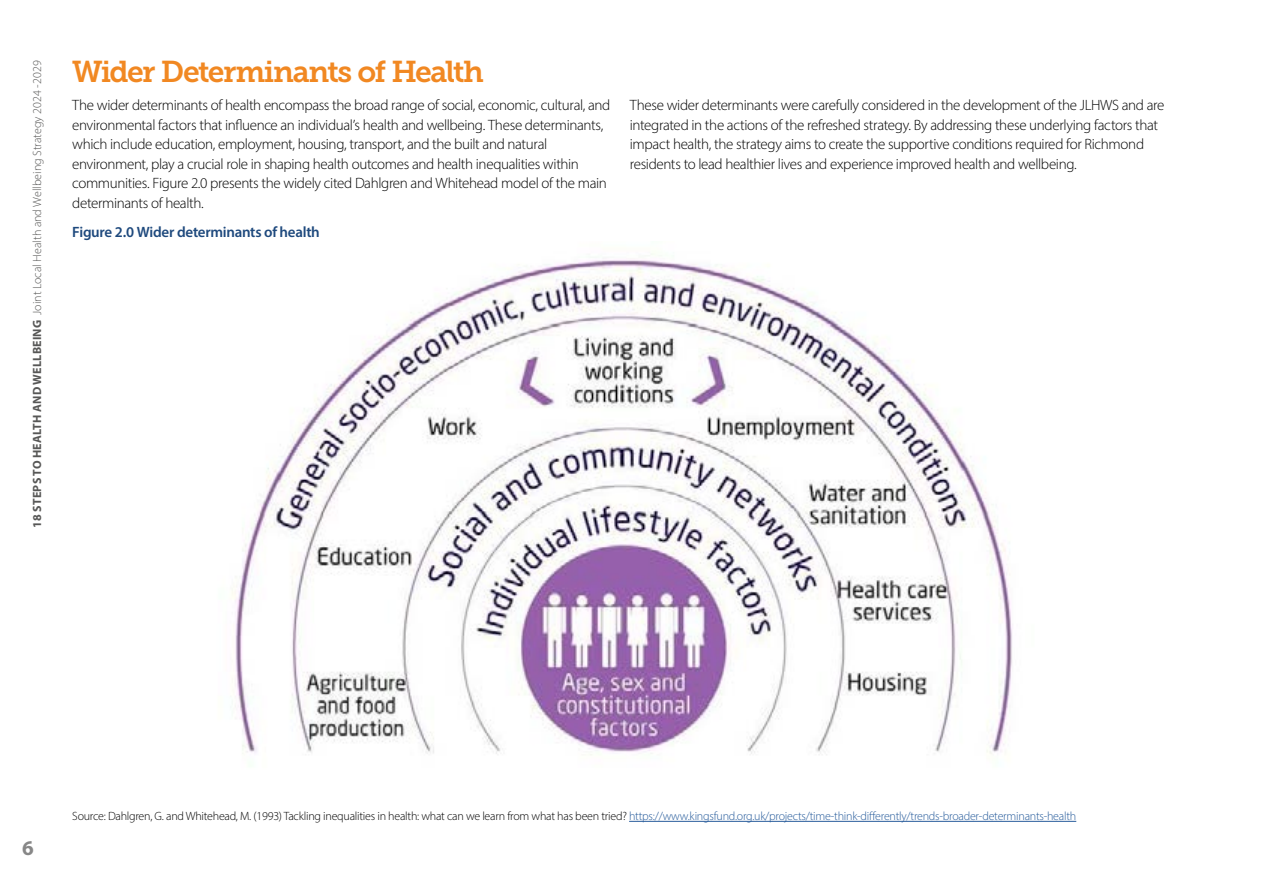
<style>
.page{position:relative;width:1263px;height:893px;background:#fff}
.page>*{position:absolute;margin:0;border:0;box-sizing:border-box;transform-origin:0 0}
.t1{font:30px "Museo Slab 700";letter-spacing:-.05em;color:#f18822}
.t2{font:700 21px "Myriad Pro";color:#878787}
.t3{font:300 15px/19.5px "Myriad Pro";letter-spacing:-.025em;color:#000}
.t4{font:600 15px "Myriad Pro";letter-spacing:-.02em;color:#1e497d}
.t5{font:300 12px "Myriad Pro";letter-spacing:-.02em;color:#000}
.t6{font:300 12px "Myriad Pro";color:#575756}
.s1{font-weight:700}
.s2{color:#265b9b}
</style>
<div class="page">
<img style="left:232px;top:253px;width:780px;height:502px">
<hr style="left:629px;top:821px;width:447px;height:1px;background:#265b9b">
<p class="t6" style="left:30px;top:528px;width:469px;rotate:-90deg"><span class="s1">18 STEPS TO HEALTH AND WELLBEING</span> Joint Local Health and Wellbeing Strategy 2024 -2029</p>
<h1 class="t1" style="left:72px;top:55px;width:413px">Wider Determinants of Health</h1>
<p class="t3" style="left:72px;top:95px;width:540px">The wider determinants of health encompass the broad range of social, economic, cultural, and environmental factors that influence an individual’s health and wellbeing. These determinants, which include education, employment, housing, transport, and the built and natural environment, play a crucial role in shaping health outcomes and health inequalities within communities. Figure 2.0 presents the widely cited Dahlgren and Whitehead model of the main determinants of health.</p>
<p class="t3" style="left:630px;top:95px;width:536px">These wider determinants were carefully considered in the development of the JLHWS and are integrated in the actions of the refreshed strategy. By addressing these underlying factors that impact health, the strategy aims to create the supportive conditions required for Richmond residents to lead healthier lives and experience improved health and wellbeing.</p>
<p class="t4" style="left:72px;top:223px;width:249px">Figure 2.0 Wider determinants of health</p>
<h2 class="t2" style="left:22px;top:834px;width:13px">6</h2>
<p class="t5" style="left:72px;top:809px;width:1005px">Source: Dahlgren, G. and Whitehead, M. (1993) Tackling inequalities in health: what can we learn from what has been tried? <span class="s2">https://www.kingsfund.org.uk/projects/time-think-differently/trends-broader-determinants-health</span></p>
</div>
